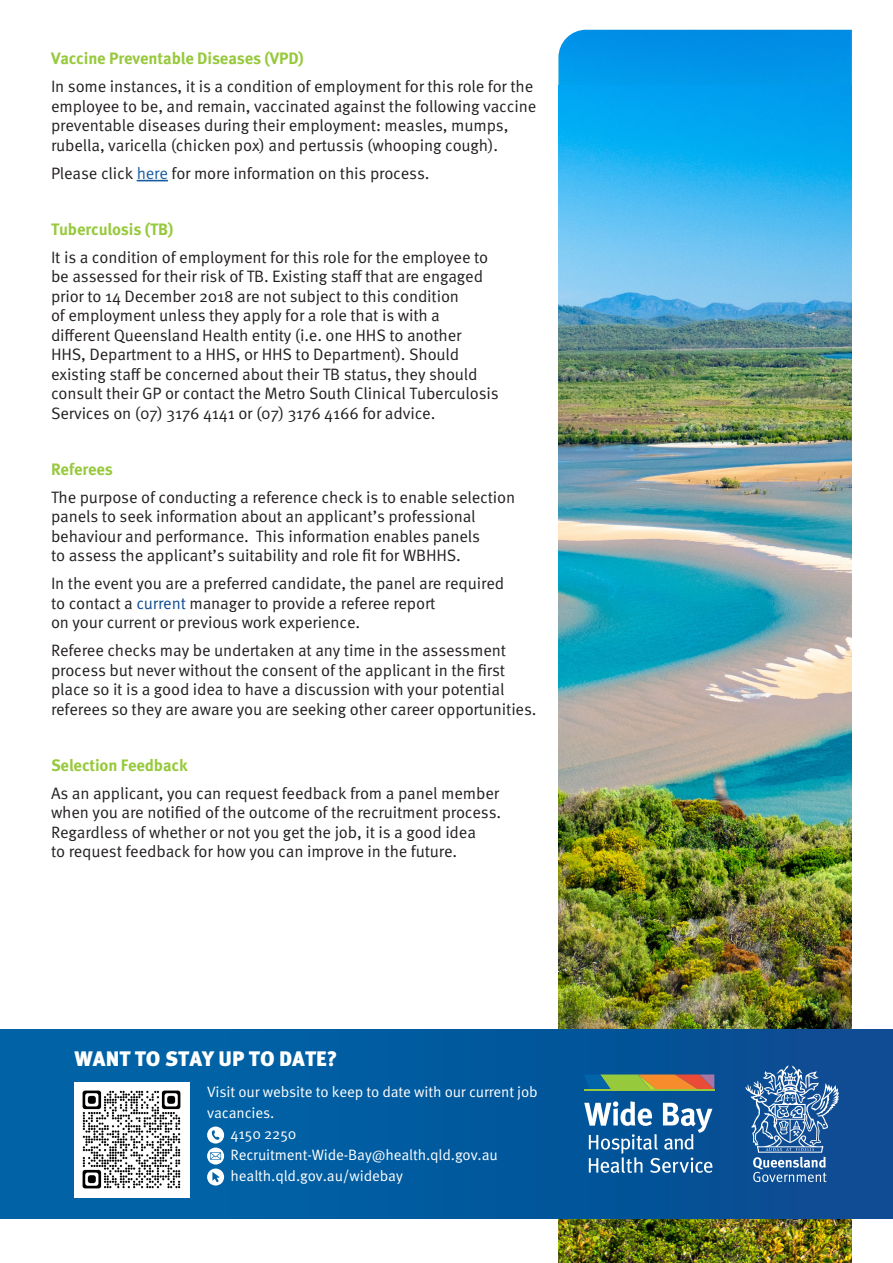
<style>
.page{position:relative;width:893px;height:1263px;background:#fff}
.page>*{position:absolute;margin:0;border:0;box-sizing:border-box;transform-origin:0 0}
.t1{font:900 21px "Meta Pro";color:#fff}
.t2{font:16.5px/19.5px "Meta Pro Norm";letter-spacing:-.01em;color:#231f20}
.t3{font:700 16.5px "Meta Pro";letter-spacing:-.01em;color:#97c93c}
.t4{font:15px "Meta Pro Norm";letter-spacing:-.01em;color:#fff}
.s1{color:#175d9e}
.s2{color:#0f4c93}
</style>
<div class="page">
<img style="left:558px;top:30px;width:294px;height:1232px">
<div style="left:0;top:1029px;width:893px;height:189px;background:linear-gradient(to right,#0068ab,#094a91)"></div>
<img style="left:74px;top:1082px;width:115px;height:115px">
<svg style="left:207px;top:1126px;width:17px;height:59px"></svg>
<svg style="left:584px;top:1101px;width:128px;height:72px"></svg>
<svg style="left:584px;top:1074px;width:130px;height:15px;background:#a28a50"></svg>
<hr style="left:584px;top:1089px;width:130px;height:1px;background:#97c93c">
<svg style="left:745px;top:1065px;width:94px;height:117px;background:#4576ac"></svg>
<hr style="left:137px;top:180px;width:31px;height:1px;background:#175d9e">
<p class="t3" style="left:51px;top:45px;width:254px">Vaccine Preventable Diseases (VPD)</p>
<p class="t2" style="left:51px;top:76px;width:487px">In some instances, it is a condition of employment for this role for the employee to be, and remain, vaccinated against the following vaccine preventable diseases during their employment: measles, mumps, rubella, varicella (chicken pox) and pertussis (whooping cough).</p>
<p class="t2" style="left:51px;top:162px;width:380px">Please click <span class="s1">here</span> for more information on this process.</p>
<p class="t3" style="left:51px;top:216px;width:124px">Tuberculosis (TB)</p>
<p class="t2" style="left:51px;top:246px;width:449px">It is a condition of employment for this role for the employee to be assessed for their risk of TB. Existing staff that are engaged prior to 14 December 2018 are not subject to this condition<br>of employment unless they apply for a role that is with a different Queensland Health entity (i.e. one HHS to another HHS, Department to a HHS, or HHS to Department). Should existing staff be concerned about their TB status, they should consult their GP or contact the Metro South Clinical Tuberculosis Services on (07) 3176 4141 or (07) 3176 4166 for advice.</p>
<p class="t3" style="left:51px;top:456px;width:63px">Referees</p>
<p class="t2" style="left:51px;top:486px;width:466px">The purpose of conducting a reference check is to enable selection panels to seek information about an applicant’s professional behaviour and performance. This information enables panels<br>to assess the applicant’s suitability and role fit for WBHHS.</p>
<p class="t2" style="left:51px;top:573px;width:455px">In the event you are a preferred candidate, the panel are required to contact a <span class="s2">current</span> manager to provide a referee report<br>on your current or previous work experience.</p>
<p class="t2" style="left:51px;top:640px;width:487px">Referee checks may be undertaken at any time in the assessment process but never without the consent of the applicant in the first place so it is a good idea to have a discussion with your potential referees so they are aware you are seeking other career opportunities.</p>
<p class="t3" style="left:51px;top:752px;width:138px">Selection Feedback</p>
<p class="t2" style="left:51px;top:782px;width:452px">As an applicant, you can request feedback from a panel member when you are notified of the outcome of the recruitment process.<br>Regardless of whether or not you get the job, it is a good idea<br>to request feedback for how you can improve in the future.</p>
<p class="t1" style="left:75px;top:1042px;width:264px">WANT TO STAY UP TO DATE?</p>
<p class="t4" style="left:207px;top:1080px;width:332px">Visit our website to keep to date with our current job</p>
<p class="t4" style="left:207px;top:1101px;width:69px">vacancies.</p>
<p class="t4" style="left:231px;top:1122px;width:67px">4150 2250</p>
<p class="t4" style="left:231px;top:1143px;width:269px">Recruitment-Wide-Bay@health.qld.gov.au</p>
<p class="t4" style="left:231px;top:1164px;width:174px">health.qld.gov.au/widebay</p>
</div>
